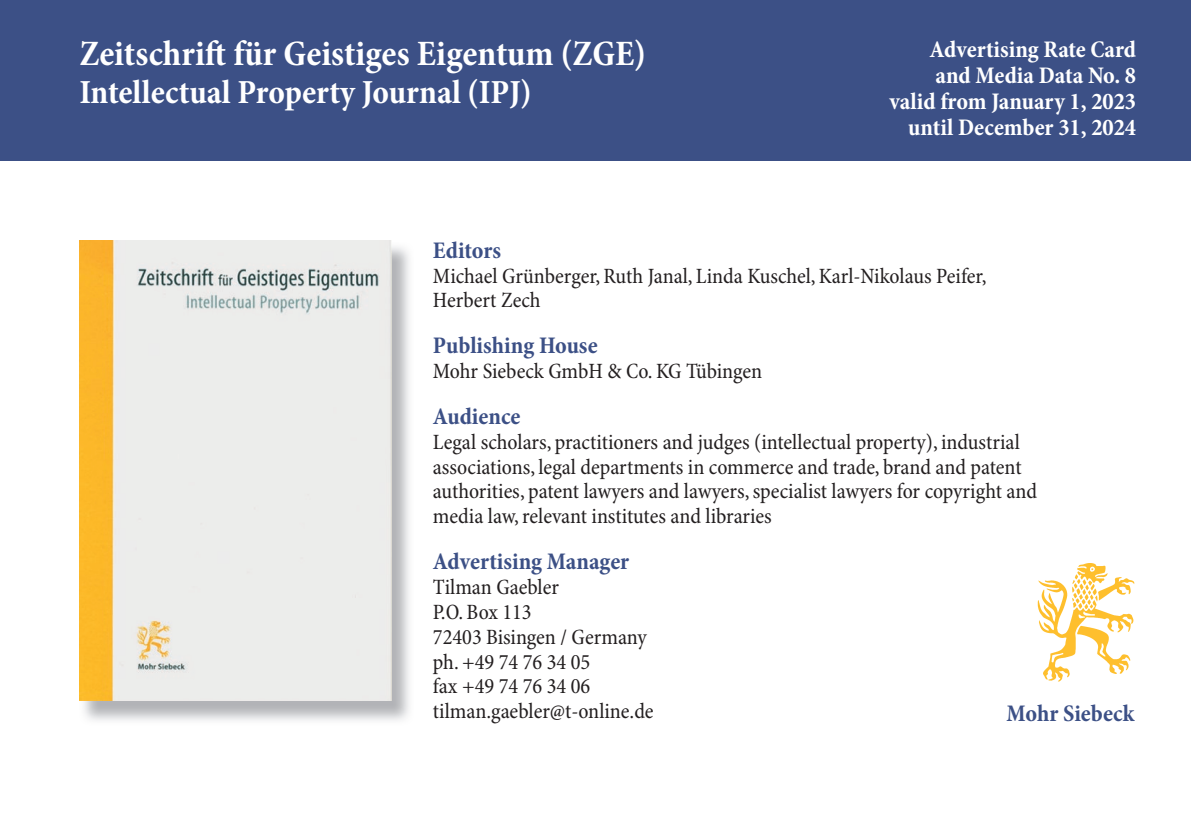
<style>
.page{position:relative;width:1191px;height:840px;background:#fff}
.page>*{position:absolute;margin:0;border:0;box-sizing:border-box;transform-origin:0 0}
.t1{font:700 condensed 36px "Minion Pro";color:#fff}
.t2{font:700 condensed 34px "Minion Pro";color:#fff}
.t3{font:700 condensed 24px/26px "Minion Pro";color:#fff;text-align:right}
.t4{font:700 condensed 24px "Minion Pro";color:#3c5086}
.t5{font:condensed 22px/24.8px "Minion Pro";color:#231f20}
</style>
<div class="page">
<div style="left:0;top:0;width:1191px;height:160px;background:#3c5086"></div>
<hr style="left:0;top:159px;width:1191px;height:2px;background:#3c5086">
<img style="left:1037px;top:563px;width:98px;height:119px">
<img style="left:80px;top:247px;width:329px;height:474px">
<img style="left:80px;top:240px;width:312px;height:460px">
<h1 class="t1" style="left:79px;top:28px;width:568px">Zeitschrift für Geistiges Eigentum (ZGE)</h1>
<h2 class="t2" style="left:79px;top:68px;width:454px">Intellectual Property Journal (IPJ)</h2>
<p class="t3" style="left:889px;top:36px;width:248px">Advertising Rate Card and Media Data No. 8 valid from January 1, 2023 until December 31, 2024</p>
<p class="t4" style="left:433px;top:233px;width:70px">Editors</p>
<p class="t5" style="left:433px;top:264px;width:555px">Michael Grünberger, Ruth Janal, Linda Kuschel, Karl-Nikolaus Peifer,<br>Herbert Zech</p>
<p class="t4" style="left:433px;top:329px;width:166px">Publishing House</p>
<p class="t5" style="left:433px;top:359px;width:331px">Mohr Siebeck GmbH &amp; Co. KG Tübingen</p>
<p class="t4" style="left:433px;top:399px;width:89px">Audience</p>
<p class="t5" style="left:433px;top:430px;width:605px">Legal scholars, practitioners and judges (intellectual property), industrial associations, legal departments in commerce and trade, brand and patent authorities, patent lawyers and lawyers, specialist lawyers for copyright and media law, relevant institutes and libraries</p>
<p class="t4" style="left:433px;top:544px;width:198px">Advertising Manager</p>
<p class="t5" style="left:433px;top:575px;width:222px">Tilman Gaebler<br>P.O. Box 113<br>72403 Bisingen / Germany ph. +49 74 76 34 05<br>fax +49 74 76 34 06 tilman.gaebler@t-online.de</p>
<p class="t4" style="left:1006px;top:696px;width:129px">Mohr Siebeck</p>
</div>
